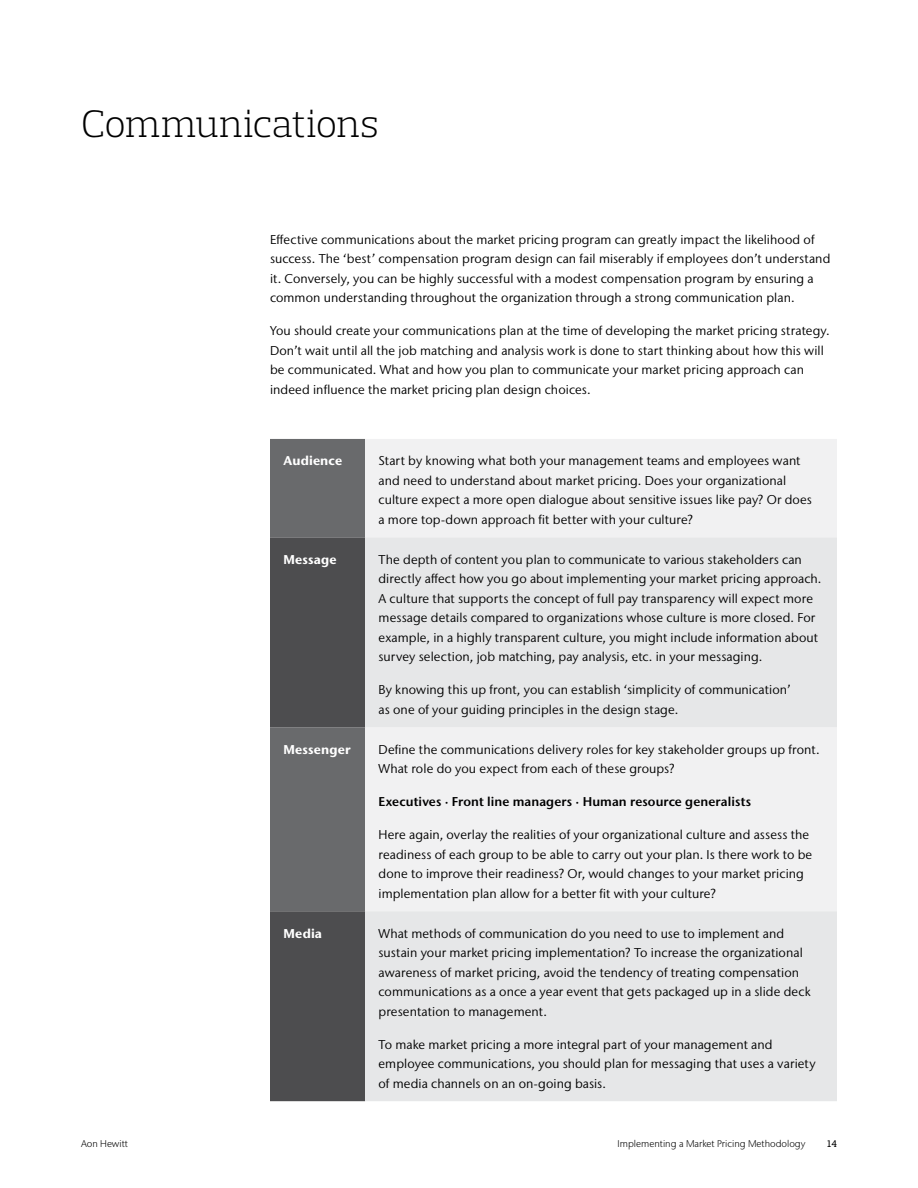
<style>
.page{position:relative;width:918px;height:1188px;background:#fff}
.page>*{position:absolute;margin:0;border:0;box-sizing:border-box;transform-origin:0 0}
.t1{font:300 39px "Prelo Slab";letter-spacing:-.005em;color:#000}
.t2{font:12.75px/19.5px "Stone Sans IIITC Pro";letter-spacing:.01em;color:#000}
.t3{font:600 12.75px "Stone Sans IIITC Pro";letter-spacing:.01em;color:#000}
.t4{font:700 12.75px "Stone Sans IIITC Pro";letter-spacing:.01em;color:#fff}
.t5{font:300 9.75px "Stone Sans IIITC Pro";color:#000}
.t6{font:500 9.75px "Prelo Slab";color:#000}
</style>
<div class="page">
<div style="left:270px;top:439px;width:95px;height:98px;background:#696a6c"></div>
<div style="left:365px;top:439px;width:472px;height:98px;background:#f1f1f2"></div>
<svg style="left:270px;top:537px;width:95px;height:564px;background:#565658"></svg>
<svg style="left:365px;top:537px;width:472px;height:564px;fill:#e6e7e8"></svg>
<h1 class="t1" style="left:81px;top:100px;width:300px">Communications</h1>
<p class="t2" style="left:270px;top:230px;width:562px">Effective communications about the market pricing program can greatly impact the likelihood of success. The ‘best’ compensation program design can fail miserably if employees don’t understand it. Conversely, you can be highly successful with a modest compensation program by ensuring a common understanding throughout the organization through a strong communication plan.</p>
<p class="t2" style="left:270px;top:321px;width:561px">You should create your communications plan at the time of developing the market pricing strategy.<br>Don’t wait until all the job matching and analysis work is done to start thinking about how this will be communicated. What and how you plan to communicate your market pricing approach can indeed influence the market pricing plan design choices.</p>
<p class="t4" style="left:284px;top:453px;width:60px">Audience</p>
<p class="t2" style="left:379px;top:451px;width:435px">Start by knowing what both your management teams and employees want and need to understand about market pricing. Does your organizational culture expect a more open dialogue about sensitive issues like pay? Or does a more top-down approach fit better with your culture?</p>
<p class="t4" style="left:284px;top:551px;width:55px">Message</p>
<p class="t2" style="left:379px;top:549px;width:445px">The depth of content you plan to communicate to various stakeholders can directly affect how you go about implementing your market pricing approach.<br>A culture that supports the concept of full pay transparency will expect more message details compared to organizations whose culture is more closed. For example, in a highly transparent culture, you might include information about survey selection, job matching, pay analysis, etc. in your messaging.</p>
<p class="t2" style="left:379px;top:680px;width:414px">By knowing this up front, you can establish ‘simplicity of communication’ as one of your guiding principles in the design stage.</p>
<p class="t4" style="left:284px;top:741px;width:69px">Messenger</p>
<p class="t2" style="left:379px;top:739px;width:443px">Define the communications delivery roles for key stakeholder groups up front.<br>What role do you expect from each of these groups?</p>
<p class="t3" style="left:379px;top:794px;width:374px">Executives · Front line managers · Human resource generalists</p>
<p class="t2" style="left:379px;top:825px;width:435px">Here again, overlay the realities of your organizational culture and assess the readiness of each group to be able to carry out your plan. Is there work to be done to improve their readiness? Or, would changes to your market pricing implementation plan allow for a better fit with your culture?</p>
<p class="t4" style="left:284px;top:925px;width:40px">Media</p>
<p class="t2" style="left:379px;top:923px;width:434px">What methods of communication do you need to use to implement and sustain your market pricing implementation? To increase the organizational awareness of market pricing, avoid the tendency of treating compensation communications as a once a year event that gets packaged up in a slide deck presentation to management.</p>
<p class="t2" style="left:379px;top:1034px;width:439px">To make market pricing a more integral part of your management and employee communications, you should plan for messaging that uses a variety of media channels on an on-going basis.</p>
<p class="t5" style="left:81px;top:1138px;width:49px">Aon Hewitt</p>
<p class="t5" style="left:618px;top:1138px;width:189px">Implementing a Market Pricing Methodology</p>
<p class="t6" style="left:828px;top:1138px;width:11px">14</p>
</div>
